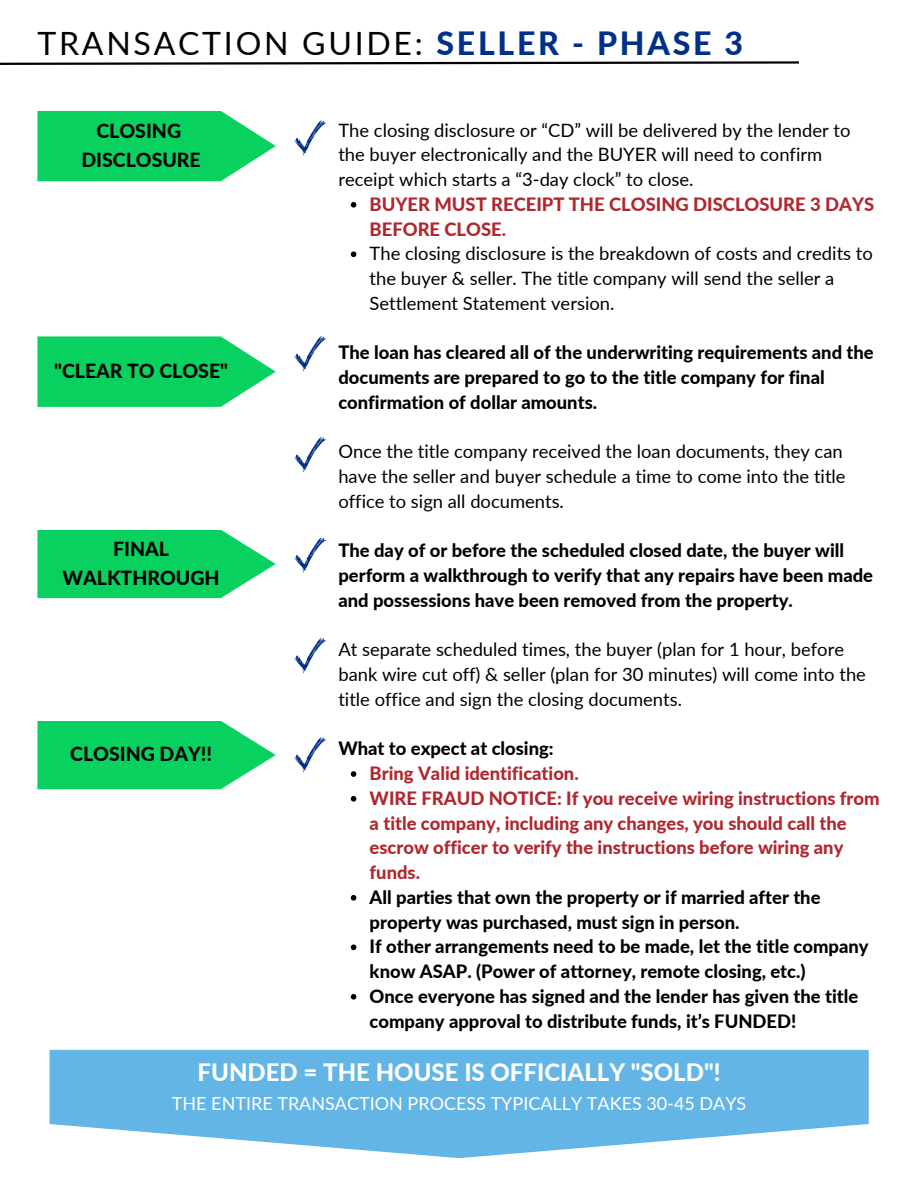
<style>
.page{position:relative;width:918px;height:1188px;background:#fff}
.page>*{position:absolute;margin:0;border:0;box-sizing:border-box;transform-origin:0 0}
.t1{font:32.1px "Lato";letter-spacing:.085em;color:#000}
.t2{font:800 24px "Lato";color:#fff}
.t3{font:800 19.5px/29.2px "Lato";color:#000;text-align:center}
.t4{font:800 18.45px/24.8px "Lato";color:#000}
.t5{font:18.45px/24.8px "Lato";color:#000}
.t6{font:800 18.45px/24.8px "Lato";color:#af272f}
.t7{font:18px "Lato";color:#fff}
.s1{font-weight:800;color:#003087}
</style>
<div class="page">
<svg style="left:37px;top:111px;width:239px;height:70px;background:#25d671"></svg>
<svg style="left:37px;top:530px;width:239px;height:68px;background:#25d671"></svg>
<svg style="left:295px;top:121px;width:31px;height:34px"></svg>
<svg style="left:295px;top:336px;width:31px;height:35px"></svg>
<svg style="left:295px;top:437px;width:31px;height:35px"></svg>
<svg style="left:37px;top:336px;width:239px;height:71px;background:#27d672"></svg>
<svg style="left:50px;top:1050px;width:819px;height:108px;fill:#62b5e5"></svg>
<svg style="left:351px;top:202px;width:5px;height:6px"></svg>
<svg style="left:351px;top:251px;width:5px;height:6px"></svg>
<svg style="left:351px;top:771px;width:5px;height:6px"></svg>
<svg style="left:351px;top:796px;width:5px;height:6px"></svg>
<svg style="left:351px;top:895px;width:5px;height:6px"></svg>
<svg style="left:351px;top:944px;width:5px;height:6px"></svg>
<svg style="left:351px;top:994px;width:5px;height:6px"></svg>
<svg style="left:37px;top:721px;width:239px;height:68px;background:#25d671"></svg>
<svg style="left:295px;top:538px;width:31px;height:35px"></svg>
<svg style="left:295px;top:638px;width:31px;height:35px"></svg>
<svg style="left:295px;top:737px;width:31px;height:35px"></svg>
<svg style="left:0;top:61px;width:799px;height:4px"></svg>
<p class="t1" style="left:37px;top:23px;width:707px">TRANSACTION GUIDE: <span class="s1">SELLER - PHASE 3</span></p>
<p class="t3" style="left:96px;top:116px;width:86px">CLOSING</p>
<p class="t3" style="left:81px;top:145px;width:121px">DISCLOSURE</p>
<p class="t3" style="left:54px;top:356px;width:175px">"CLEAR TO CLOSE"</p>
<p class="t3" style="left:63px;top:533px;width:159px">FINAL<br>WALKTHROUGH</p>
<p class="t5" style="left:338px;top:117px;width:514px">The closing disclosure or “CD” will be delivered by the lender to the buyer electronically and the BUYER will need to confirm receipt which starts a “3-day clock” to close.</p>
<p class="t6" style="left:370px;top:191px;width:506px">BUYER MUST RECEIPT THE CLOSING DISCLOSURE 3 DAYS<br>BEFORE CLOSE.</p>
<p class="t5" style="left:370px;top:241px;width:505px">The closing disclosure is the breakdown of costs and credits to the buyer &amp; seller. The title company will send the seller a<br>Settlement Statement version.</p>
<p class="t4" style="left:338px;top:340px;width:537px">The loan has cleared all of the underwriting requirements and the documents are prepared to go to the title company for final confirmation of dollar amounts.</p>
<p class="t5" style="left:338px;top:439px;width:509px">Once the title company received the loan documents, they can have the seller and buyer schedule a time to come into the title office to sign all documents.</p>
<p class="t4" style="left:338px;top:538px;width:536px">The day of or before the scheduled closed date, the buyer will perform a walkthrough to verify that any repairs have been made and possessions have been removed from the property.</p>
<p class="t5" style="left:338px;top:637px;width:529px">At separate scheduled times, the buyer (plan for 1 hour, before bank wire cut off) &amp; seller (plan for 30 minutes) will come into the title office and sign the closing documents.</p>
<p class="t3" style="left:70px;top:739px;width:143px">CLOSING DAY!!</p>
<p class="t4" style="left:338px;top:736px;width:217px">What to expect at closing:</p>
<p class="t6" style="left:370px;top:761px;width:211px">Bring Valid identification.</p>
<p class="t6" style="left:370px;top:785px;width:511px">WIRE FRAUD NOTICE: If you receive wiring instructions from a title company, including any changes, you should call the escrow officer to verify the instructions before wiring any funds.</p>
<p class="t4" style="left:370px;top:884px;width:452px">All parties that own the property or if married after the property was purchased, must sign in person.</p>
<p class="t4" style="left:370px;top:934px;width:501px">If other arrangements need to be made, let the title company know ASAP. (Power of attorney, remote closing, etc.)</p>
<p class="t4" style="left:370px;top:983px;width:490px">Once everyone has signed and the lender has given the title company approval to distribute funds, it’s FUNDED!</p>
<p class="t2" style="left:198px;top:1057px;width:525px">FUNDED = THE HOUSE IS OFFICIALLY "SOLD"!</p>
<p class="t7" style="left:172px;top:1092px;width:576px">THE ENTIRE TRANSACTION PROCESS TYPICALLY TAKES 30-45 DAYS</p>
</div>
